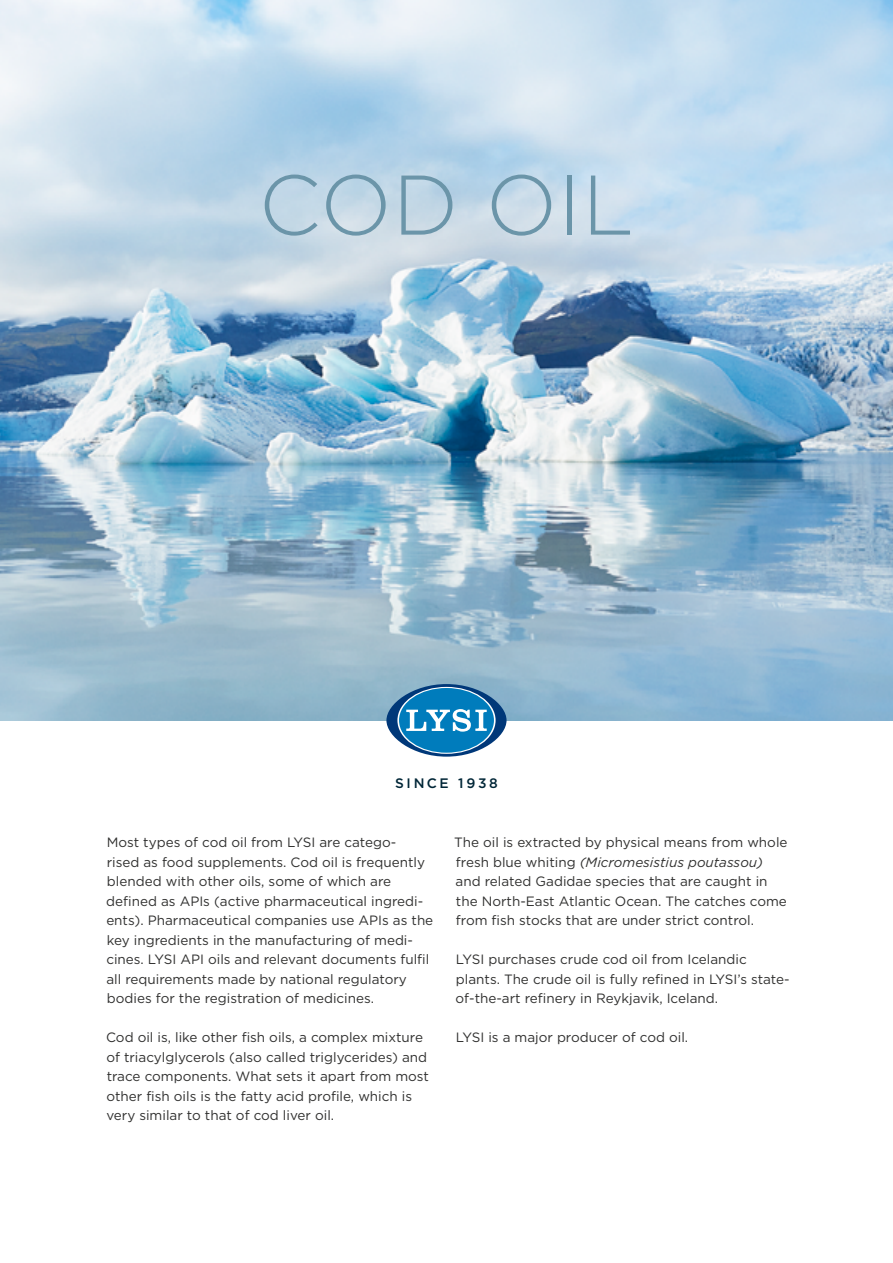
<style>
.page{position:relative;width:893px;height:1263px;background:#fff}
.page>*{position:absolute;margin:0;border:0;box-sizing:border-box;transform-origin:0 0}
.t1{font:300 84.45px "Gotham HTF";letter-spacing:.01em;color:#6b95a9}
.t2{font:500 13.8px "Gotham HTF";letter-spacing:.2em;color:#002637}
.t3{font:13.5px/19.5px "Gotham HTF";color:#30302f}
.s1{font-style:italic}
</style>
<div class="page">
<img style="left:0;top:0;width:893px;height:720px">
<svg style="left:386px;top:684px;width:121px;height:73px;background:#20528a"></svg>
<svg style="left:397px;top:687px;width:99px;height:67px"></svg>
<div style="left:399px;top:688px;width:95px;height:65px;background:#007cbc;border-radius:50%"></div>
<svg style="left:406px;top:709px;width:81px;height:23px"></svg>
<h1 class="t1" style="left:259px;top:159px;width:377px">COD OIL</h1>
<p class="t2" style="left:395px;top:775px;width:104px">SINCE 1938</p>
<p class="t3" style="left:106px;top:833px;width:328px">Most types of cod oil from LYSI are catego-<br>rised as food supplements. Cod oil is frequently blended with other oils, some of which are defined as APIs (active pharmaceutical ingredi&shy;ents). Pharmaceutical companies use APIs as the key ingredients in the manufacturing of medi&shy;cines. LYSI API oils and relevant documents fulfil all requirements made by national regulatory bodies for the registration of medicines.</p>
<p class="t3" style="left:106px;top:1028px;width:324px">Cod oil is, like other fish oils, a complex mixture of triacylglycerols (also called triglycerides) and trace components. What sets it apart from most other fish oils is the fatty acid profile, which is very similar to that of cod liver oil.</p>
<p class="t3" style="left:454px;top:833px;width:335px">The oil is extracted by physical means from whole fresh blue whiting <span class="s1">(Micromesistius poutassou) </span>and related Gadidae species that are caught in the North-East Atlantic Ocean. The catches come from fish stocks that are under strict control.</p>
<p class="t3" style="left:455px;top:950px;width:336px">LYSI purchases crude cod oil from Icelandic plants. The crude oil is fully refined in LYSI’s state&shy;of-the-art refinery in Reykjavik, Iceland.</p>
<p class="t3" style="left:456px;top:1028px;width:234px">LYSI is a major producer of cod oil.</p>
</div>
